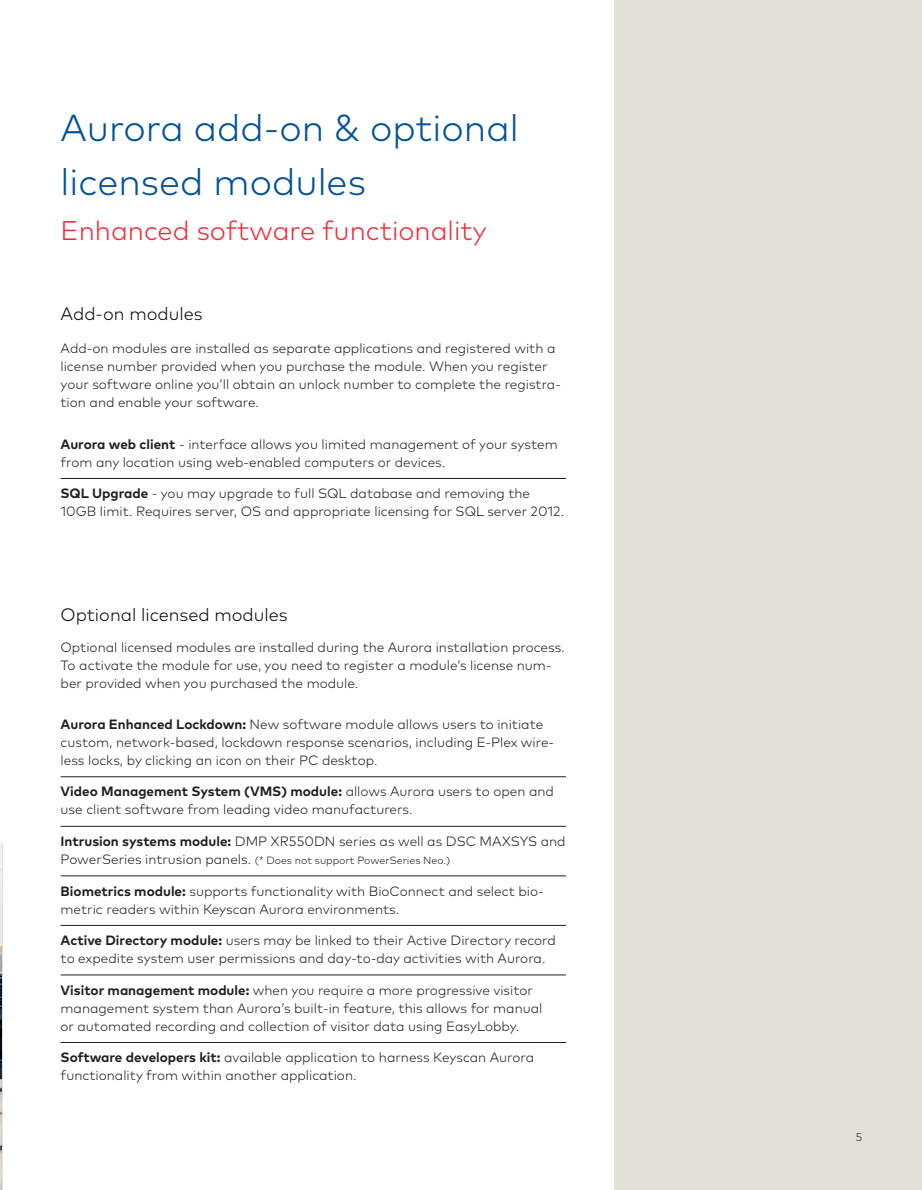
<style>
.page{position:relative;width:922px;height:1190px;background:#fff}
.page>*{position:absolute;margin:0;border:0;box-sizing:border-box;transform-origin:0 0}
.t1{font:300 37.5px/54px "Mark Pro";color:#01519b}
.t2{font:300 27px "Mark Pro";color:#ee2c3b}
.t3{font:300 18px "Mark Pro";color:#0d090a}
.t4{font:300 13.5px/18px "Mark Pro";color:#231f20}
.t5{font:300 11.25px "Mark Pro";color:#231f20}
.t6{font:300 10.5px "Mark Pro";color:#231f20}
.s1{font-weight:700}
.s2{font-size:13.5px}
</style>
<div class="page">
<hr style="left:61px;top:478px;width:505px;height:1px;background:#231f20">
<hr style="left:61px;top:776px;width:505px;height:1px;background:#231f20">
<hr style="left:61px;top:825px;width:505px;height:1px;background:#231f20">
<hr style="left:61px;top:875px;width:505px;height:1px;background:#231f20">
<hr style="left:61px;top:924px;width:505px;height:1px;background:#231f20">
<hr style="left:61px;top:974px;width:505px;height:1px;background:#231f20">
<hr style="left:61px;top:1041px;width:505px;height:1px;background:#231f20">
<img style="left:0;top:842px;width:2px;height:347px">
<div style="left:614px;top:0;width:307px;height:1189px;background:#e2e1d9"></div>
<h1 class="t1" style="left:61px;top:101px;width:459px">Aurora add-on &amp; optional licensed modules</h1>
<h2 class="t2" style="left:61px;top:215px;width:428px">Enhanced software functionality</h2>
<h3 class="t3" style="left:61px;top:303px;width:143px">Add-on modules</h3>
<p class="t4" style="left:61px;top:339px;width:502px">Add-on modules are installed as separate applications and registered with a license number provided when you purchase the module. When you register your software online you’ll obtain an unlock number to complete the registra&shy;tion and enable your software.</p>
<p class="t4" style="left:61px;top:435px;width:498px"><span class="s1">Aurora web client</span> - interface allows you limited management of your system from any location using web-enabled computers or devices.</p>
<p class="t4" style="left:61px;top:484px;width:505px"><span class="s1">SQL Upgrade</span> - you may upgrade to full SQL database and removing the<br>10GB limit. Requires server, OS and appropriate licensing for SQL server 2012.</p>
<h3 class="t3" style="left:61px;top:604px;width:228px">Optional licensed modules</h3>
<p class="t4" style="left:61px;top:638px;width:505px">Optional licensed modules are installed during the Aurora installation process.<br>To activate the module for use, you need to register a module’s license num&shy;ber provided when you purchased the module.</p>
<p class="t4" style="left:61px;top:715px;width:495px"><span class="s1">Aurora Enhanced Lockdown:</span> New software module allows users to initiate custom, network-based, lockdown response scenarios, including E-Plex wire&shy;less locks, by clicking an icon on their PC desktop.</p>
<p class="t4" style="left:61px;top:782px;width:494px"><span class="s1">Video Management System (VMS) module:</span> allows Aurora users to open and use client software from leading video manufacturers.</p>
<p class="t4" style="left:61px;top:832px;width:506px"><span class="s1">Intrusion systems module:</span> DMP XR550DN series as well as DSC MAXSYS and</p>
<p class="t6" style="left:61px;top:854px;width:391px"><span class="s2">PowerSeries intrusion panels.</span> (* Does not support PowerSeries Neo.)</p>
<p class="t4" style="left:61px;top:881px;width:484px"><span class="s1">Biometrics module:</span> supports functionality with BioConnect and select bio&shy;metric readers within Keyscan Aurora environments.</p>
<p class="t4" style="left:61px;top:931px;width:496px"><span class="s1">Active Directory module:</span> users may be linked to their Active Directory record to expedite system user permissions and day-to-day activities with Aurora.</p>
<p class="t4" style="left:61px;top:980px;width:483px"><span class="s1">Visitor management module:</span> when you require a more progressive visitor management system than Aurora’s built-in feature, this allows for manual or automated recording and collection of visitor data using EasyLobby.</p>
<p class="t4" style="left:61px;top:1048px;width:475px"><span class="s1">Software developers kit:</span> available application to harness Keyscan Aurora functionality from within another application.</p>
<p class="t5" style="left:855px;top:1130px;width:8px">5</p>
</div>
